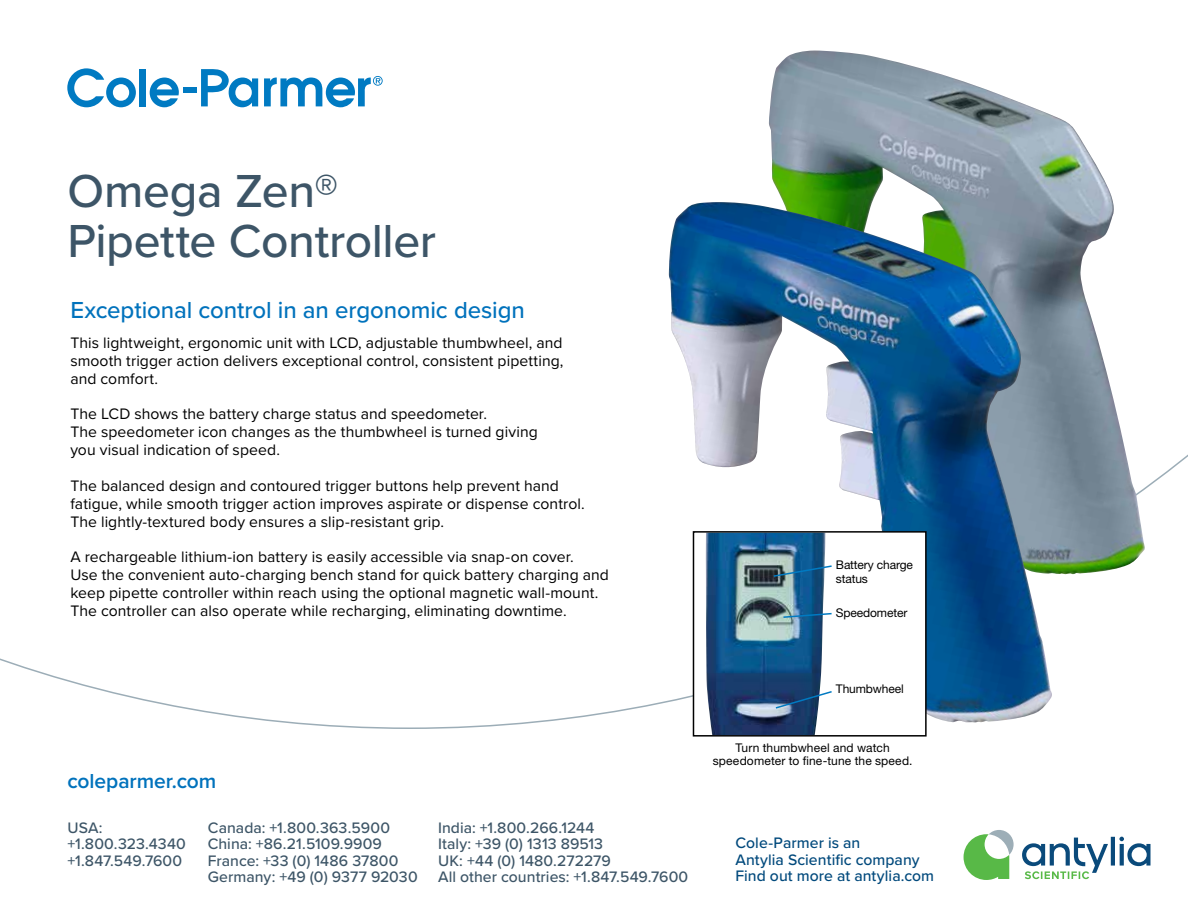
<style>
.page{position:relative;width:1188px;height:918px;background:#fff}
.page>*{position:absolute;margin:0;border:0;box-sizing:border-box;transform-origin:0 0}
.t1{font:500 48px/51px "Proxima Nova";letter-spacing:-.01em;color:#3d5567}
.t2{font:500 24px "Proxima Nova";letter-spacing:-.005em;color:#0072bc}
.t3{font:600 21px "Proxima Nova";letter-spacing:-.005em;color:#0072bc}
.t4{font:15.75px/18px "Proxima Nova";letter-spacing:.005em;color:#000}
.t5{font:500 15.75px/16.5px "Proxima Nova";letter-spacing:.005em;color:#3d5567}
.t6{font:500 15.75px/16.5px "Proxima Nova";letter-spacing:.005em;color:#00497c}
.t7{font:12px/13.5px "Helvetica Neue";letter-spacing:.015em;color:#000;text-align:center}
.t8{font:12px/13.5px "Helvetica Neue";letter-spacing:-.005em;color:#000}
</style>
<div class="page">
<img style="left:769px;top:51px;width:377px;height:523px">
<svg style="left:67px;top:68px;width:69px;height:39px"></svg>
<div style="left:140px;top:69px;width:6px;height:37px;background:#007ac2"></div>
<svg style="left:150px;top:78px;width:29px;height:29px"></svg>
<div style="left:183px;top:87px;width:14px;height:6px;background:#007ac2"></div>
<svg style="left:201px;top:69px;width:57px;height:38px"></svg>
<svg style="left:264px;top:76px;width:119px;height:31px"></svg>
<svg style="left:964px;top:830px;width:50px;height:50px"></svg>
<svg style="left:1022px;top:837px;width:129px;height:42px"></svg>
<img style="left:669px;top:202px;width:385px;height:521px">
<svg style="left:692px;top:530px;width:235px;height:207px"></svg>
<svg style="left:772px;top:564px;width:61px;height:14px"></svg>
<svg style="left:782px;top:612px;width:51px;height:7px"></svg>
<svg style="left:774px;top:690px;width:59px;height:20px"></svg>
<h1 class="t1" style="left:68px;top:163px;width:370px">Omega Zen®<br>Pipette Controller</h1>
<h2 class="t2" style="left:70px;top:292px;width:456px">Exceptional control in an ergonomic design</h2>
<p class="t4" style="left:70px;top:333px;width:495px;text-align:justify">This lightweight, ergonomic unit with LCD, adjustable thumbwheel, and smooth trigger action delivers exceptional control, consistent pipetting, and comfort.</p>
<p class="t4" style="left:70px;top:404px;width:469px">The LCD shows the battery charge status and speedometer.<br>The speedometer icon changes as the thumbwheel is turned giving you visual indication of speed.</p>
<p class="t4" style="left:70px;top:476px;width:516px">The balanced design and contoured trigger buttons help prevent hand fatigue, while smooth trigger action improves aspirate or dispense control.<br>The lightly-textured body ensures a slip-resistant grip.</p>
<p class="t4" style="left:70px;top:547px;width:540px">A rechargeable lithium-ion battery is easily accessible via snap-on cover.<br>Use the convenient auto-charging bench stand for quick battery charging and keep pipette controller within reach using the optional magnetic wall-mount.<br>The controller can also operate while recharging, eliminating downtime.</p>
<p class="t8" style="left:836px;top:558px;width:78px">Battery charge status</p>
<p class="t8" style="left:836px;top:605px;width:73px">Speedometer</p>
<h3 class="t3" style="left:68px;top:766px;width:150px">coleparmer.com</h3>
<p class="t5" style="left:208px;top:819px;width:211px">Canada: +1.800.363.5900<br>China: +86.21.5109.9909<br>France: +33 (0) 1486 37800<br>Germany: +49 (0) 9377 92030</p>
<p class="t5" style="left:438px;top:819px;width:252px">India: +1.800.266.1244<br>Italy: +39 (0) 1313 89513<br>UK: +44 (0) 1480.272279<br>All other countries: +1.847.549.7600</p>
<p class="t5" style="left:68px;top:819px;width:120px">USA: +1.800.323.4340 +1.847.549.7600</p>
<p class="t8" style="left:836px;top:682px;width:69px">Thumbwheel</p>
<p class="t7" style="left:713px;top:741px;width:201px">Turn thumbwheel and watch speedometer to fine-tune the speed.</p>
<p class="t6" style="left:735px;top:834px;width:200px">Cole-Parmer is an<br>Antylia Scientific company<br>Find out more at antylia.com</p>
</div>
